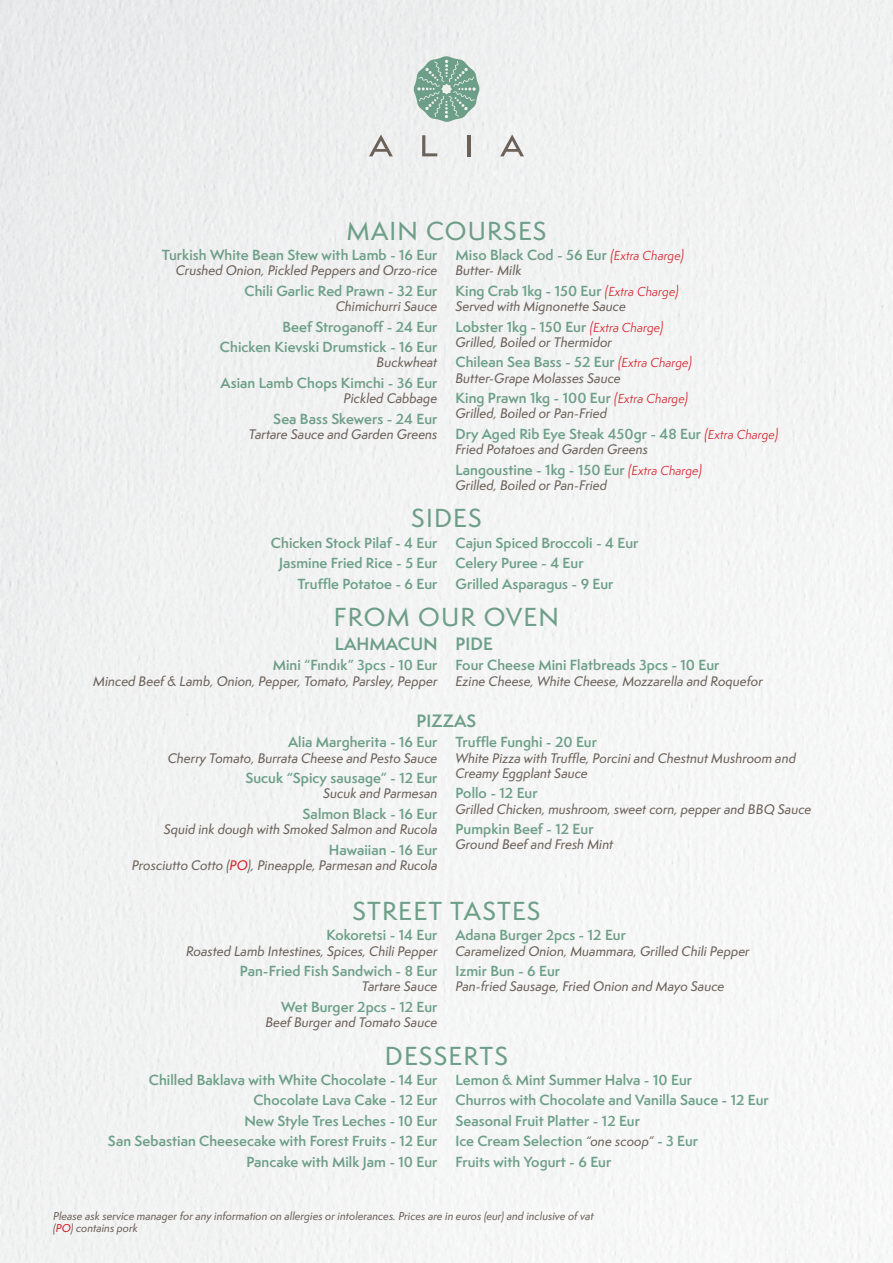
<style>
.page{position:relative;width:893px;height:1263px;background:#f3f3f3}
.page>*{position:absolute;margin:0;border:0;box-sizing:border-box;transform-origin:0 0}
.t1{font:500 24px "Semplicita Pro";letter-spacing:.05em;color:#6d9f88}
.t2{font:600 16.5px "Semplicita Pro";letter-spacing:.005em;color:#6d9f88}
.t3{font:600 13.5px/20.4px "Semplicita Pro";letter-spacing:.005em;color:#6d9f88;text-align:right}
.t4{font:12.75px/15.3px "Semplicita Pro Med It";color:#6d625a}
.t5{font:10.5px/12.6px "Semplicita Pro Med It";color:#6d625a}
.s1{font-weight:400;font-style:italic;color:#d2232a}
.s2{font-weight:400;font-style:italic;font-size:12px;color:#d2232a}
.s3{color:#d2232a}
.s4{font-family:"Semplicita Pro Med It";font-weight:400;font-size:12.75px;color:#6d625a}
</style>
<div class="page">
<svg style="left:369px;top:134px;width:24px;height:22px"></svg>
<svg style="left:422px;top:135px;width:15px;height:21px"></svg>
<hr style="left:468px;top:135px;width:3px;height:21px;background:#6d625a">
<svg style="left:500px;top:134px;width:24px;height:22px"></svg>
<svg style="left:414px;top:56px;width:65px;height:66px;background:#9abbac"></svg>
<h1 class="t1" style="left:346px;top:214px;width:202px">MAIN COURSES</h1>
<p class="t3" style="left:162px;top:245px;width:277px">Turkish White Bean Stew with Lamb - 16 Eur</p>
<p class="t4" style="left:176px;top:263px;width:263px">Crushed Onion, Pickled Peppers and Orzo-rice</p>
<p class="t3" style="left:244px;top:280px;width:195px">Chili Garlic Red Prawn - 32 Eur</p>
<p class="t4" style="left:336px;top:299px;width:103px">Chimichurri Sauce</p>
<p class="t3" style="left:220px;top:316px;width:219px">Beef Stroganoff - 24 Eur<br>Chicken Kievski Drumstick - 16 Eur</p>
<p class="t4" style="left:377px;top:355px;width:62px">Buckwheat</p>
<p class="t3" style="left:221px;top:372px;width:218px">Asian Lamb Chops Kimchi - 36 Eur</p>
<p class="t4" style="left:343px;top:391px;width:95px">Pickled Cabbage</p>
<p class="t3" style="left:273px;top:408px;width:166px">Sea Bass Skewers - 24 Eur</p>
<p class="t4" style="left:249px;top:426px;width:190px">Tartare Sauce and Garden Greens</p>
<p class="t3" style="left:455px;top:245px;width:230px">Miso Black Cod - 56 Eur <span class="s1">(</span><span class="s2">Extra Charge</span><span class="s1">)</span></p>
<p class="t4" style="left:455px;top:263px;width:68px">Butter- Milk</p>
<p class="t3" style="left:455px;top:280px;width:225px">King Crab 1kg - 150 Eur <span class="s1">(</span><span class="s2">Extra Charge</span><span class="s1">)</span></p>
<p class="t4" style="left:455px;top:299px;width:172px">Served with Mignonette Sauce</p>
<p class="t3" style="left:455px;top:316px;width:210px">Lobster 1kg - 150 Eur <span class="s1">(</span><span class="s2">Extra Charge</span><span class="s1">)</span></p>
<p class="t4" style="left:455px;top:334px;width:158px">Grilled, Boiled or Thermidor</p>
<p class="t3" style="left:455px;top:352px;width:238px">Chilean Sea Bass - 52 Eur <span class="s1">(</span><span class="s2">Extra Charge</span><span class="s1">)</span></p>
<p class="t4" style="left:455px;top:370px;width:167px">Butter-Grape Molasses Sauce</p>
<p class="t3" style="left:455px;top:388px;width:234px">King Prawn 1kg - 100 Eur <span class="s1">(</span><span class="s2">Extra Charge</span><span class="s1">)</span></p>
<p class="t4" style="left:455px;top:406px;width:153px">Grilled, Boiled or Pan-Fried</p>
<p class="t3" style="left:455px;top:423px;width:324px">Dry Aged Rib Eye Steak 450gr - 48 Eur <span class="s1">(</span><span class="s2">Extra Charge</span><span class="s1">)</span></p>
<p class="t4" style="left:455px;top:442px;width:194px">Fried Potatoes and Garden Greens</p>
<p class="t3" style="left:455px;top:459px;width:248px">Langoustine - 1kg - 150 Eur <span class="s1">(</span><span class="s2">Extra Charge</span><span class="s1">)</span></p>
<p class="t4" style="left:455px;top:477px;width:153px">Grilled, Boiled or Pan-Fried</p>
<h1 class="t1" style="left:411px;top:501px;width:72px">SIDES</h1>
<p class="t3" style="left:271px;top:532px;width:168px">Chicken Stock Pilaf - 4 Eur<br>Jasmine Fried Rice - 5 Eur<br>Truffle Potatoe - 6 Eur</p>
<p class="t3" style="left:455px;top:532px;width:184px;text-align:left">Cajun Spiced Broccoli - 4 Eur<br>Celery Puree - 4 Eur<br>Grilled Asparagus - 9 Eur</p>
<h1 class="t1" style="left:334px;top:600px;width:227px">FROM OUR OVEN</h1>
<p class="t2" style="left:335px;top:632px;width:104px">LAHMACUN</p>
<p class="t3" style="left:273px;top:655px;width:166px">Mini “Fındık” 3pcs - 10 Eur</p>
<p class="t4" style="left:93px;top:673px;width:346px">Minced Beef &amp; Lamb, Onion, Pepper, Tomato, Parsley, Pepper</p>
<p class="t2" style="left:455px;top:632px;width:39px">PIDE</p>
<p class="t3" style="left:455px;top:655px;width:265px">Four Cheese Mini Flatbreads 3pcs - 10 Eur</p>
<p class="t4" style="left:455px;top:673px;width:309px">Ezine Cheese, White Cheese, Mozzarella and Roquefor</p>
<p class="t2" style="left:417px;top:708px;width:61px">PIZZAS</p>
<p class="t3" style="left:288px;top:732px;width:151px">Alia Margherita - 16 Eur</p>
<p class="t4" style="left:168px;top:750px;width:271px">Cherry Tomato, Burrata Cheese and Pesto Sauce</p>
<p class="t3" style="left:245px;top:768px;width:194px">Sucuk “Spicy sausage” - 12 Eur</p>
<p class="t4" style="left:323px;top:786px;width:116px">Sucuk and Parmesan</p>
<p class="t3" style="left:303px;top:803px;width:136px">Salmon Black - 16 Eur</p>
<p class="t4" style="left:164px;top:822px;width:275px">Squid ink dough with Smoked Salmon and Rucola</p>
<p class="t3" style="left:329px;top:839px;width:110px">Hawaiian - 16 Eur</p>
<p class="t4" style="left:132px;top:857px;width:307px">Prosciutto Cotto (<span class="s3">PO</span>), Pineapple, Parmesan and Rucola</p>
<p class="t3" style="left:455px;top:732px;width:143px">Truffle Funghi - 20 Eur</p>
<p class="t4" style="left:455px;top:750px;width:342px">White Pizza with Truffle, Porcini and Chestnut Mushroom and<br>Creamy Eggplant Sauce</p>
<p class="t3" style="left:455px;top:783px;width:84px">Pollo - 12 Eur</p>
<p class="t4" style="left:455px;top:801px;width:357px">Grilled Chicken, mushroom, sweet corn, pepper and BBQ Sauce</p>
<p class="t3" style="left:455px;top:819px;width:140px">Pumpkin Beef - 12 Eur</p>
<p class="t4" style="left:455px;top:837px;width:159px">Ground Beef and Fresh Mint</p>
<h1 class="t1" style="left:352px;top:894px;width:190px">STREET TASTES</h1>
<p class="t3" style="left:326px;top:925px;width:113px">Kokoretsi - 14 Eur</p>
<p class="t4" style="left:186px;top:943px;width:253px">Roasted Lamb Intestines, Spices, Chili Pepper</p>
<p class="t3" style="left:240px;top:961px;width:199px">Pan-Fried Fish Sandwich - 8 Eur</p>
<p class="t4" style="left:362px;top:979px;width:77px">Tartare Sauce</p>
<p class="t3" style="left:281px;top:996px;width:158px">Wet Burger 2pcs - 12 Eur</p>
<p class="t4" style="left:265px;top:1015px;width:174px">Beef Burger and Tomato Sauce</p>
<p class="t3" style="left:455px;top:925px;width:172px">Adana Burger 2pcs - 12 Eur</p>
<p class="t4" style="left:455px;top:943px;width:296px">Caramelized Onion, Muammara, Grilled Chili Pepper</p>
<p class="t3" style="left:455px;top:961px;width:106px">Izmir Bun - 6 Eur</p>
<p class="t4" style="left:455px;top:979px;width:270px">Pan-fried Sausage, Fried Onion and Mayo Sauce</p>
<h1 class="t1" style="left:385px;top:1038px;width:125px">DESSERTS</h1>
<p class="t3" style="left:108px;top:1069px;width:331px">Chilled Baklava with White Chocolate - 14 Eur Chocolate Lava Cake - 12 Eur<br>New Style Tres Leches - 10 Eur<br>San Sebastian Cheesecake with Forest Fruits - 12 Eur Pancake with Milk Jam - 10 Eur</p>
<p class="t3" style="left:455px;top:1069px;width:315px;text-align:left">Lemon &amp; Mint Summer Halva - 10 Eur<br>Churros with Chocolate and Vanilla Sauce - 12 Eur Seasonal Fruit Platter - 12 Eur<br>Ice Cream Selection <span class="s4">“one scoop”</span> - 3 Eur<br>Fruits with Yogurt - 6 Eur</p>
<p class="t5" style="left:53px;top:1209px;width:542px">Please ask service manager for any information on allergies or intolerances. Prices are in euros (eur) and inclusive of vat (<span class="s3">PO</span>) contains pork</p>
</div>
